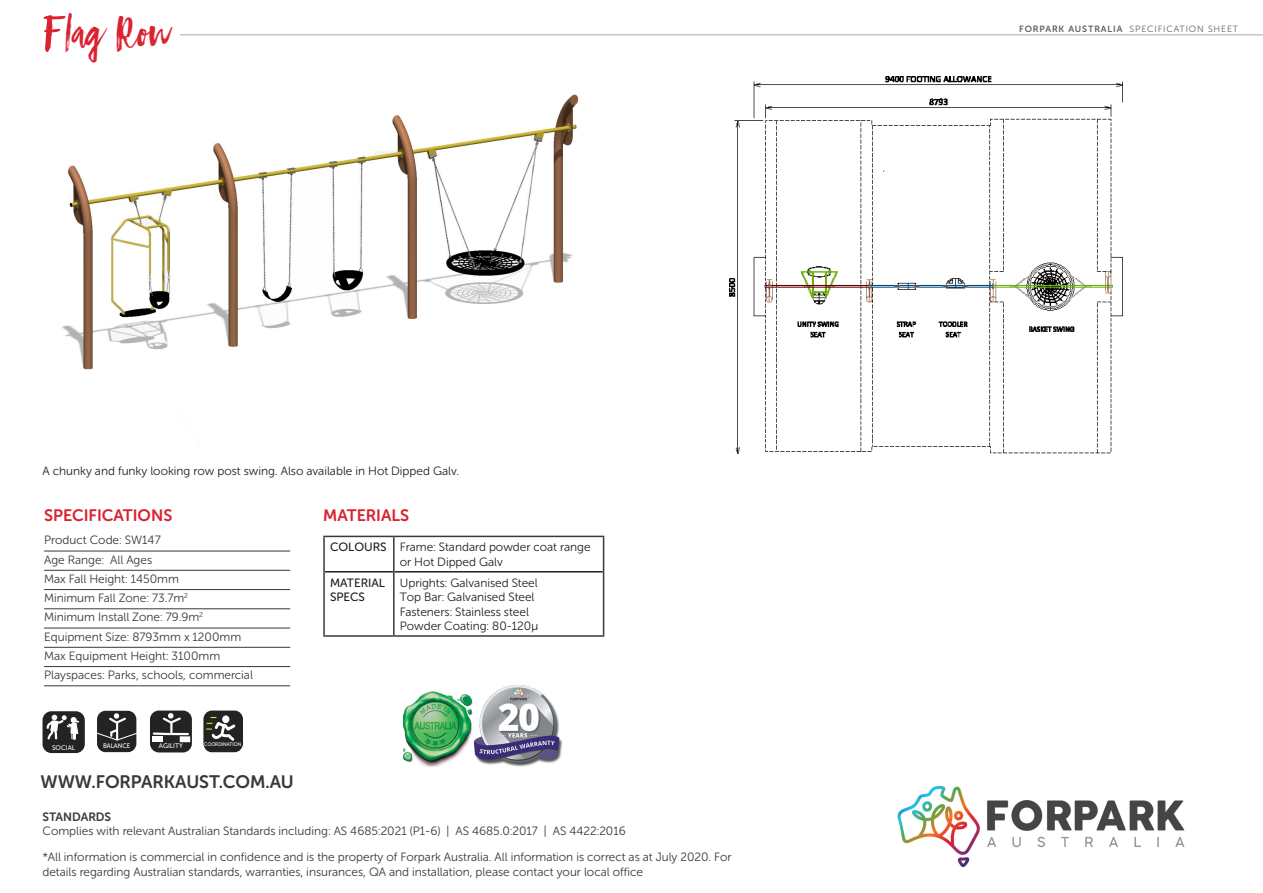
<style>
.page{position:relative;width:1263px;height:893px;background:#fff}
.page>*{position:absolute;margin:0;border:0;box-sizing:border-box;transform-origin:0 0}
.Page_heads_-_Produ{font:45px "First Take";color:#da2231}
.t1{font:18px "Museo Sans W01 Rounded 700";color:#3a3838}
.t2{font:16.5px "Museo Sans W01 Rounded 700";color:#da2231}
.t3{font:12px/14.4px "Museo Sans W01 Rounded 300";color:#3a3838}
.t4{font:12px/14.4px "Museo Sans W01 Rounded 300";color:#231f20}
.t5{font:12px/14.4px "Museo Sans W01 Rounded 500";color:#231f20}
.t6{font:12px "Museo Sans W01 Rounded 700";color:#3a3838}
.t7{font:9px "Museo Sans W01 Rounded 300";letter-spacing:.1em;color:#646160}
.t8{font:6.6px "Museo Sans W01 Rounded 500";color:#fff}
.t9{font:6.6px "Museo Sans W01 Rounded 500";color:#fff;scale:.95 1}
.t10{font:5.1px "Museo Sans W01 Rounded 500";color:#fff;scale:.95 1}
.s1{font-family:"Adlery Pro Blockletter";font-size:63px}
.s2{font-family:"Museo Sans W01 Rounded 700"}
</style>
<div class="page">
<img style="left:62px;top:94px;width:517px;height:276px">
<img style="left:729px;top:77px;width:393px;height:377px">
<hr style="left:180px;top:34px;width:1083px;height:2px;background:#c8c5c5">
<hr style="left:44px;top:551px;width:246px;height:1px;background:#3a3838">
<hr style="left:44px;top:570px;width:246px;height:1px;background:#3a3838">
<hr style="left:44px;top:589px;width:246px;height:1px;background:#3a3838">
<hr style="left:44px;top:608px;width:246px;height:1px;background:#3a3838">
<hr style="left:44px;top:628px;width:246px;height:1px;background:#3a3838">
<hr style="left:44px;top:647px;width:246px;height:1px;background:#3a3838">
<hr style="left:44px;top:666px;width:246px;height:1px;background:#3a3838">
<hr style="left:44px;top:685px;width:246px;height:1px;background:#3a3838">
<img style="left:403px;top:691px;width:69px;height:76px">
<hr style="left:325px;top:571px;width:68px;height:1px;background:#231f20">
<hr style="left:394px;top:571px;width:209px;height:1px;background:#231f20">
<hr style="left:323px;top:536px;width:71px;height:1px;background:#3a3838">
<hr style="left:323px;top:537px;width:2px;height:35px;background:#3a3838">
<hr style="left:394px;top:536px;width:210px;height:1px;background:#3a3838">
<hr style="left:393px;top:537px;width:1px;height:35px;background:#3a3838">
<hr style="left:603px;top:537px;width:1px;height:35px;background:#3a3838">
<hr style="left:323px;top:572px;width:2px;height:63px;background:#3a3838">
<hr style="left:393px;top:572px;width:1px;height:63px;background:#3a3838">
<hr style="left:603px;top:572px;width:1px;height:63px;background:#3a3838">
<hr style="left:323px;top:635px;width:71px;height:2px;background:#3a3838">
<hr style="left:394px;top:635px;width:210px;height:2px;background:#3a3838">
<div style="left:97px;top:711px;width:39px;height:41px;background:#222323;border-radius:9px"></div>
<svg style="left:97px;top:713px;width:40px;height:27px"></svg>
<div style="left:43px;top:711px;width:42px;height:42px;background:#232323;border-radius:9px"></div>
<svg style="left:45px;top:711px;width:35px;height:29px"></svg>
<div style="left:150px;top:710px;width:42px;height:42px;background:#232323;border-radius:9px"></div>
<svg style="left:152px;top:713px;width:36px;height:23px"></svg>
<div style="left:152px;top:736px;width:11px;height:6px;background:#fff"></div>
<div style="left:180px;top:736px;width:10px;height:6px;background:#fff"></div>
<div style="left:203px;top:710px;width:40px;height:42px;background:#232323;border-radius:9px"></div>
<svg style="left:206px;top:716px;width:30px;height:25px"></svg>
<img style="left:897px;top:785px;width:288px;height:82px">
<img style="left:472px;top:685px;width:90px;height:82px">
<div style="left:882px;top:166px;width:100px;height:24px;background:#fff;border-radius:12px"></div>
<p class="Page_heads_-_Produ" style="left:43px;top:11px;width:132px"><span class="s1">F</span>lag Row</p>
<p class="t4" style="left:43px;top:464px;width:418px">A chunky and funky looking row post swing. Also available in Hot Dipped Galv.</p>
<p class="t2" style="left:44px;top:506px;width:130px">SPECIFICATIONS</p>
<p class="t3" style="left:44px;top:533px;width:118px">Product Code: SW147</p>
<p class="t3" style="left:44px;top:552px;width:110px">Age Range: All Ages</p>
<p class="t3" style="left:44px;top:572px;width:136px">Max Fall Height: 1450mm</p>
<p class="t3" style="left:44px;top:591px;width:146px">Minimum Fall Zone: 73.7m<sup>2</sup></p>
<p class="t3" style="left:44px;top:610px;width:161px">Minimum Install Zone: 79.9m<sup>2</sup></p>
<p class="t3" style="left:44px;top:629px;width:199px">Equipment Size: 8793mm x 1200mm</p>
<p class="t3" style="left:44px;top:649px;width:178px">Max Equipment Height: 3100mm</p>
<p class="t3" style="left:44px;top:668px;width:210px">Playspaces: Parks, schools, commercial</p>
<p class="t8" style="left:52px;top:744px;width:25px">SOCIAL</p>
<p class="t9" style="left:103px;top:742px;width:30px">BALANCE</p>
<p class="t8" style="left:159px;top:742px;width:25px">AGILITY</p>
<p class="t10" style="left:204px;top:742px;width:41px">COORDINATION</p>
<p class="t1" style="left:40px;top:772px;width:255px">WWW.FORPARKAUST.COM.AU</p>
<p class="t2" style="left:323px;top:506px;width:87px">MATERIALS</p>
<p class="t5" style="left:330px;top:540px;width:58px">COLOURS</p>
<p class="t4" style="left:400px;top:540px;width:192px">Frame: Standard powder coat range or Hot Dipped Galv</p>
<p class="t5" style="left:330px;top:575px;width:56px">MATERIAL<br>SPECS</p>
<p class="t4" style="left:400px;top:576px;width:139px">Uprights: Galvanised Steel</p>
<p class="t4" style="left:400px;top:590px;width:136px">Top Bar: Galvanised Steel</p>
<p class="t4" style="left:400px;top:604px;width:131px">Fasteners: Stainless steel</p>
<p class="t4" style="left:400px;top:619px;width:140px">Powder Coating: 80-120µ</p>
<p class="t6" style="left:43px;top:810px;width:70px">STANDARDS</p>
<p class="t3" style="left:43px;top:824px;width:585px">Complies with relevant Australian Standards including: AS 4685:2021 (P1-6) | AS 4685.0:2017 | AS 4422:2016</p>
<p class="t3" style="left:43px;top:850px;width:691px">*All information is commercial in confidence and is the property of Forpark Australia. All information is correct as at July 2020. For details regarding Australian standards, warranties, insurances, QA and installation, please contact your local office</p>
<p class="t7" style="left:1019px;top:24px;width:220px"><span class="s2">FORPARK AUSTRALIA</span> SPECIFICATION SHEET</p>
</div>
